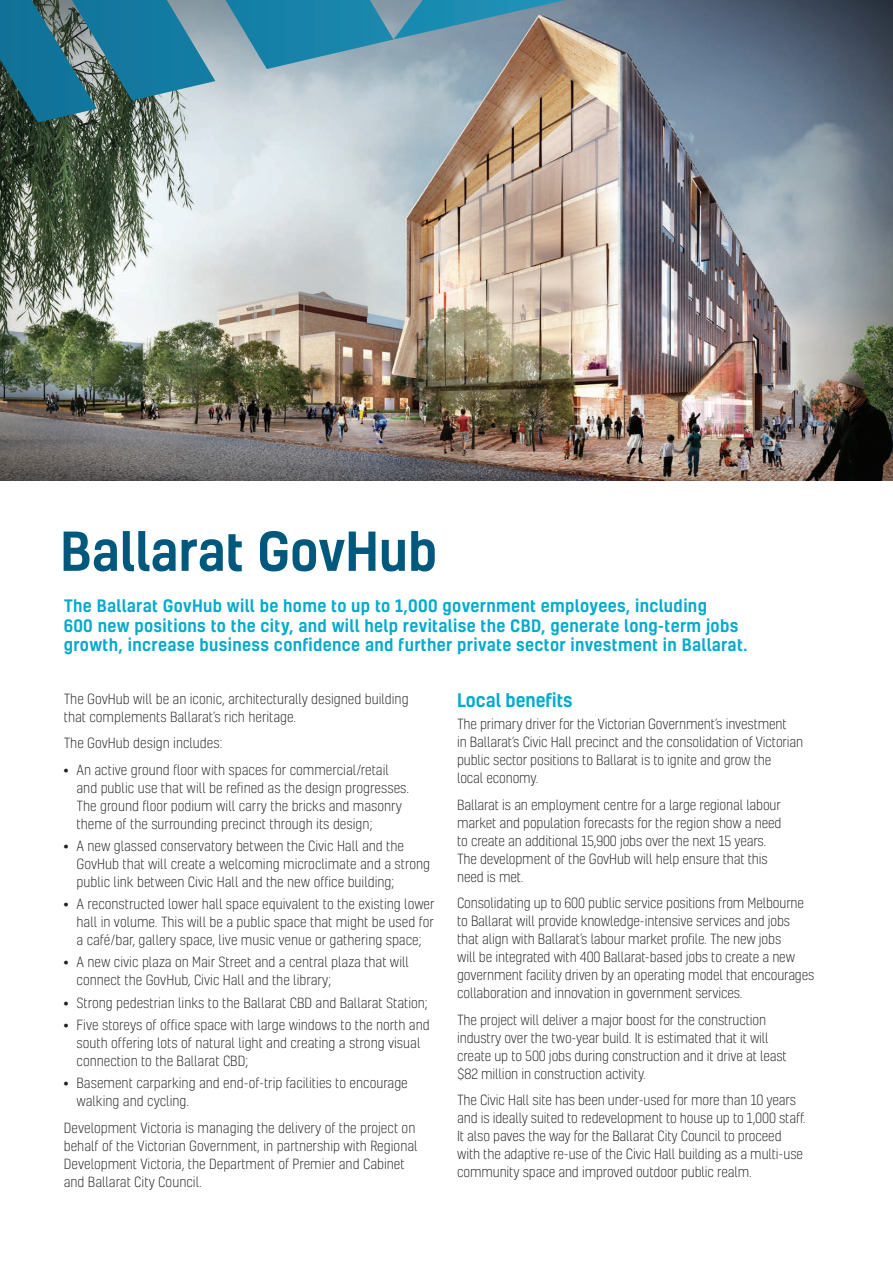
<style>
.page{position:relative;width:893px;height:1263px;background:#fff}
.page>*{position:absolute;margin:0;border:0;box-sizing:border-box;transform-origin:0 0}
.Heading__Med_30pt{font:500 51.45px "Kelson";color:#00597d}
.Subhead__Med_12pt{font:500 18px "Kelson";color:#00abcd}
.Intro__Med_11pt{font:500 16.5px/19.5px "Kelson";letter-spacing:.02em;color:#00abcd}
.Body__Light_9pt{font:300 13.5px/18px "Kelson";letter-spacing:-.01em;color:#231f20}
.s1{font-family:"Times";font-weight:400}
</style>
<div class="page">
<img style="left:0;top:0;width:893px;height:480px">
<svg style="left:0;top:0;width:565px;height:122px;background:#6994a3"></svg>
<p class="Heading__Med_30pt" style="left:60px;top:516px;width:379px">Ballarat GovHub</p>
<p class="Intro__Med_11pt" style="left:64px;top:596px;width:685px">The Ballarat GovHub will be home to up to 1,000 government employees, including<br>600 new positions to the city, and will help revitalise the CBD, generate long-term jobs growth, increase business confidence and further private sector investment in Ballarat.</p>
<p class="Body__Light_9pt" style="left:64px;top:689px;width:346px">The GovHub will be an iconic, architecturally designed building that complements Ballarat’s rich heritage.</p>
<p class="Body__Light_9pt" style="left:64px;top:734px;width:160px">The GovHub design includes:</p>
<p class="Body__Light_9pt" style="left:77px;top:760px;width:334px;text-indent:-13px"><span class="s1">•</span> An active ground floor with spaces for commercial/retail and public use that will be refined as the design progresses.<br>The ground floor podium will carry the bricks and masonry theme of the surrounding precinct through its design;</p>
<p class="Body__Light_9pt" style="left:77px;top:836px;width:355px;text-indent:-13px"><span class="s1">•</span> A new glassed conservatory between the Civic Hall and the<br>GovHub that will create a welcoming microclimate and a strong public link between Civic Hall and the new office building;</p>
<p class="Body__Light_9pt" style="left:77px;top:895px;width:359px;text-align:justify;text-indent:-13px"><span class="s1">•</span> A reconstructed lower hall space equivalent to the existing lower hall in volume. This will be a public space that might be used for a café/bar, gallery space, live music venue or gathering space;</p>
<p class="Body__Light_9pt" style="left:77px;top:953px;width:334px;text-indent:-13px"><span class="s1">•</span> A new civic plaza on Mair Street and a central plaza that will connect the GovHub, Civic Hall and the library;</p>
<p class="Body__Light_9pt" style="left:64px;top:993px;width:365px"><span class="s1">•</span> Strong pedestrian links to the Ballarat CBD and Ballarat Station;</p>
<p class="Body__Light_9pt" style="left:77px;top:1015px;width:355px;text-indent:-13px"><span class="s1">•</span> Five storeys of office space with large windows to the north and south offering lots of natural light and creating a strong visual connection to the Ballarat CBD;</p>
<p class="Body__Light_9pt" style="left:77px;top:1074px;width:333px;text-indent:-13px"><span class="s1">•</span> Basement carparking and end-of-trip facilities to encourage walking and cycling.</p>
<p class="Body__Light_9pt" style="left:64px;top:1118px;width:355px">Development Victoria is managing the delivery of the project on behalf of the Victorian Government, in partnership with Regional Development Victoria, the Department of Premier and Cabinet and Ballarat City Council.</p>
<p class="Subhead__Med_12pt" style="left:457px;top:688px;width:117px">Local benefits</p>
<p class="Body__Light_9pt" style="left:457px;top:715px;width:348px">The primary driver for the Victorian Government’s investment<br>in Ballarat’s Civic Hall precinct and the consolidation of Victorian public sector positions to Ballarat is to ignite and grow the<br>local economy.</p>
<p class="Body__Light_9pt" style="left:457px;top:795px;width:326px">Ballarat is an employment centre for a large regional labour market and population forecasts for the region show a need to create an additional 15,900 jobs over the next 15 years.<br>The development of the GovHub will help ensure that this need is met.</p>
<p class="Body__Light_9pt" style="left:457px;top:894px;width:359px">Consolidating up to 600 public service positions from Melbourne to Ballarat will provide knowledge-intensive services and jobs that align with Ballarat’s labour market profile. The new jobs<br>will be integrated with 400 Ballarat-based jobs to create a new government facility driven by an operating model that encourages collaboration and innovation in government services.</p>
<p class="Body__Light_9pt" style="left:457px;top:1010px;width:331px">The project will deliver a major boost for the construction industry over the two-year build. It is estimated that it will create up to 500 jobs during construction and it drive at least $82 million in construction activity.</p>
<p class="Body__Light_9pt" style="left:457px;top:1091px;width:350px">The Civic Hall site has been under-used for more than 10 years and is ideally suited to redevelopment to house up to 1,000 staff.<br>It also paves the way for the Ballarat City Council to proceed with the adaptive re-use of the Civic Hall building as a multi-use community space and improved outdoor public realm.</p>
</div>
